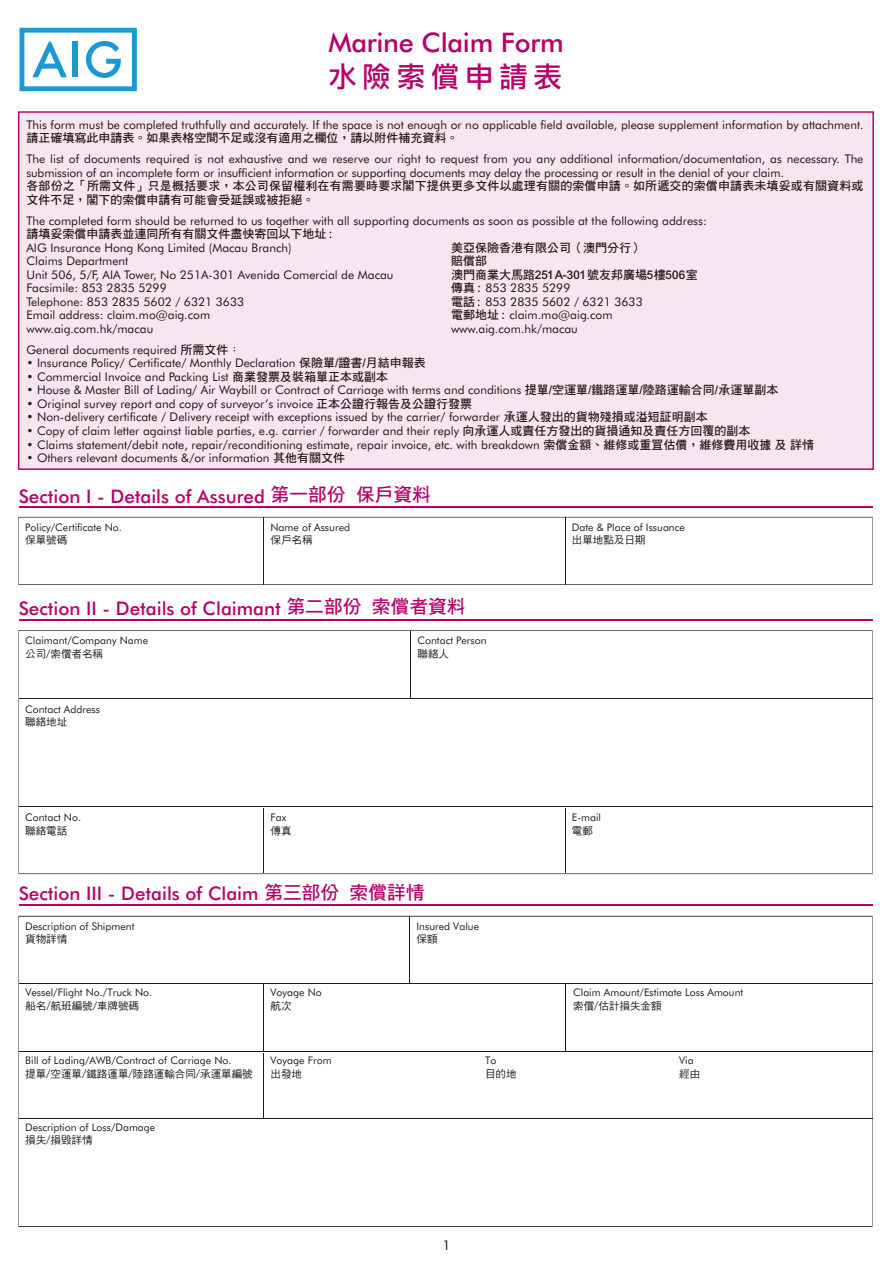
<style>
.page{position:relative;width:893px;height:1263px;background:#fff}
.page>*{position:absolute;margin:0;border:0;box-sizing:border-box;transform-origin:0 0}
.t1{font:28.5px "Li Gothic Med";letter-spacing:.2em;color:#b6006a}
.t2{font:500 27px "AIG Futura";letter-spacing:-.01em;color:#b6006a}
.t3{font:500 18.75px "AIG Futura";color:#b6006a}
.t4{font:13.5px "AIG Futura";color:#201d1e}
.t5{font:12px/13.5px "AIG Futura";color:#221815}
.t6{font:12px/13.5px "DF Hei Bd HK BF";color:#221815}
.t7{font:10.5px "AIG Futura";color:#221e1f}
.t8{font:10.5px "DF Hei Md HKSCS U";color:#221e1f}
.s1{font-family:"DF Hei Bd HK BF"}
.s2{font-family:"Adobe Ming Std";font-weight:300}
.s3{font-family:"DF Hei Bd HK BF";font-weight:400}
.s4{font-family:"AIG Futura"}
</style>
<div class="page">
<hr style="left:19px;top:506px;width:853px;height:2px;background:#b6006a">
<hr style="left:19px;top:619px;width:853px;height:1px;background:#b6006a">
<hr style="left:19px;top:904px;width:853px;height:2px;background:#b6006a">
<div style="left:18px;top:111px;width:856px;height:359px;background:#f7e6f0"></div>
<svg style="left:20px;top:28px;width:117px;height:63px"></svg>
<svg style="left:18px;top:517px;width:854px;height:68px"></svg>
<hr style="left:263px;top:518px;width:1px;height:67px;background:#221e1f">
<hr style="left:565px;top:518px;width:1px;height:67px;background:#221e1f">
<svg style="left:18px;top:630px;width:854px;height:244px"></svg>
<hr style="left:19px;top:806px;width:853px;height:1px;background:#221e1f">
<hr style="left:410px;top:631px;width:1px;height:67px;background:#221e1f">
<svg style="left:18px;top:916px;width:854px;height:311px"></svg>
<hr style="left:19px;top:1051px;width:853px;height:1px;background:#231815">
<hr style="left:409px;top:916px;width:1px;height:68px;background:#231815">
<hr style="left:263px;top:984px;width:1px;height:68px;background:#231815">
<hr style="left:565px;top:984px;width:1px;height:68px;background:#231815">
<hr style="left:19px;top:1118px;width:853px;height:1px;background:#231815">
<hr style="left:263px;top:1053px;width:1px;height:65px;background:#231815">
<h2 class="t2" style="left:328px;top:26px;width:237px">Marine Claim Form</h2>
<h1 class="t1" style="left:328px;top:63px;width:235px">水險索償申請表</h1>
<p class="t5" style="left:26px;top:118px;width:839px">This form must be completed truthfully and accurately. If the space is not enough or no applicable field available, please supplement information by attachment.</p>
<p class="t6" style="left:26px;top:132px;width:433px">請正確填寫此申請表。如果表格空間不足或沒有適用之欄位，請以附件補充資料。</p>
<p class="t5" style="left:26px;top:152px;width:838px">The list of documents required is not exhaustive and we reserve our right to request from you any additional information/documentation, as necessary. The submission of an incomplete form or insufficient information or supporting documents may delay the processing or result in the denial of your claim.</p>
<p class="t6" style="left:26px;top:180px;width:838px">各部份之「所需文件」只是概括要求，本公司保留權利在有需要時要求閣下提供更多文件以處理有關的索償申請。如所遞交的索償申請表未填妥或有關資料或文件不足，閣下的索償申請有可能會受延誤或被拒絕。</p>
<p class="t5" style="left:26px;top:214px;width:682px">The completed form should be returned to us together with all supporting documents as soon as possible at the following address:</p>
<p class="t6" style="left:26px;top:228px;width:308px">請填妥索償申請表並連同所有有關文件盡快寄回以下地址 :</p>
<p class="t5" style="left:26px;top:241px;width:267px">AIG Insurance Hong Kong Limited (Macau Branch)</p>
<p class="t6" style="left:451px;top:241px;width:193px">美亞保險香港有限公司（澳門分行）</p>
<p class="t5" style="left:26px;top:254px;width:103px">Claims Department</p>
<p class="t6" style="left:451px;top:255px;width:37px">賠償部</p>
<p class="t5" style="left:26px;top:268px;width:369px">Unit 506, 5/F, AIA Tower, No 251A-301 Avenida Comercial de Macau</p>
<p class="t6" style="left:451px;top:268px;width:248px">澳門商業大馬路251A-301號友邦廣場5樓506室</p>
<p class="t5" style="left:26px;top:281px;width:142px">Facsimile: 853 2835 5299</p>
<p class="t5" style="left:451px;top:281px;width:121px"><span class="s1">傳真 :</span> 853 2835 5299</p>
<p class="t5" style="left:26px;top:295px;width:219px">Telephone: 853 2835 5602 / 6321 3633</p>
<p class="t5" style="left:451px;top:295px;width:193px"><span class="s1">電話 :</span> 853 2835 5602 / 6321 3633</p>
<p class="t5" style="left:26px;top:308px;width:185px">Email address: claim.mo@aig.com</p>
<p class="t5" style="left:451px;top:308px;width:163px"><span class="s1">電郵地址 :</span> claim.mo@aig.com</p>
<p class="t5" style="left:26px;top:322px;width:128px">www.aig.com.hk/macau</p>
<p class="t5" style="left:451px;top:322px;width:128px">www.aig.com.hk/macau</p>
<p class="t5" style="left:26px;top:343px;width:215px">General documents required <span class="s1">所需文件</span><span class="s2">：</span></p>
<p class="t5" style="left:26px;top:356px;width:401px">• Insurance Policy/ Certificate/ Monthly Declaration <span class="s1">保險單/證書/月結申報表</span></p>
<p class="t5" style="left:26px;top:370px;width:363px">• Commercial Invoice and Packing List <span class="s1">商業發票及裝箱單正本或副本</span></p>
<p class="t5" style="left:26px;top:383px;width:753px">• House &amp; Master Bill of Lading/ Air Waybill or Contract of Carriage with terms and conditions <span class="s1">提單/空運單/鐵路運單/陸路運輸合同/承運單副本</span></p>
<p class="t5" style="left:26px;top:397px;width:447px">• Original survey report and copy of surveyor’s invoice <span class="s1">正本公證行報告及公證行發票</span></p>
<p class="t5" style="left:26px;top:410px;width:683px">• Non-delivery certificate / Delivery receipt with exceptions issued by the carrier/ forwarder <span class="s1">承運人發出的貨物殘損或溢短証明副本</span></p>
<p class="t5" style="left:26px;top:424px;width:725px">• Copy of claim letter against liable parties, e.g. carrier / forwarder and their reply <span class="s1">向承運人或責任方發出的貨損通知及責任方回覆的副本</span></p>
<p class="t5" style="left:26px;top:437px;width:789px">• Claims statement/debit note, repair/reconditioning estimate, repair invoice, etc. with breakdown <span class="s1">索償金額、維修或重罝估價，維修費用收據 及 詳情</span></p>
<p class="t5" style="left:26px;top:451px;width:320px">• Others relevant documents &amp;/or information <span class="s1">其他有關文件</span></p>
<h3 class="t3" style="left:19px;top:484px;width:414px">Section I - Details of Assured <span class="s3">第一部份 保戶資料</span></h3>
<p class="t7" style="left:25px;top:520px;width:98px">Policy/Certificate No.</p>
<p class="t8" style="left:25px;top:535px;width:43px">保單號碼</p>
<p class="t7" style="left:270px;top:520px;width:81px">Name of Assured</p>
<p class="t8" style="left:270px;top:535px;width:43px">保戶名稱</p>
<h3 class="t3" style="left:19px;top:596px;width:448px">Section II - Details of Claimant <span class="s3">第二部份 索償者資料</span></h3>
<p class="t7" style="left:417px;top:634px;width:71px">Contact Person</p>
<p class="t8" style="left:417px;top:648px;width:33px">聯絡人</p>
<p class="t7" style="left:25px;top:634px;width:124px">Claimant/Company Name</p>
<p class="t8" style="left:25px;top:648px;width:79px">公司<span class="s4">/</span>索償者名稱</p>
<p class="t7" style="left:25px;top:703px;width:76px">Contact Address</p>
<p class="t8" style="left:25px;top:717px;width:43px">聯絡地址</p>
<p class="t7" style="left:25px;top:811px;width:57px">Contact No.</p>
<p class="t8" style="left:25px;top:825px;width:43px">聯絡電話</p>
<p class="t7" style="left:270px;top:811px;width:17px">Fax</p>
<p class="t8" style="left:270px;top:825px;width:22px">傳真</p>
<h3 class="t3" style="left:19px;top:882px;width:407px">Section III - Details of Claim <span class="s3">第三部份 索償詳情</span></h3>
<p class="t7" style="left:25px;top:919px;width:111px">Description of Shipment</p>
<p class="t8" style="left:25px;top:934px;width:43px">貨物詳情</p>
<p class="t7" style="left:416px;top:919px;width:64px">Insured Value</p>
<p class="t8" style="left:416px;top:934px;width:22px">保額</p>
<p class="t7" style="left:25px;top:986px;width:128px">Vessel/Flight No./Truck No.</p>
<p class="t8" style="left:25px;top:1000px;width:115px">船名<span class="s4">/</span>航班編號<span class="s4">/</span>車牌號碼</p>
<p class="t7" style="left:270px;top:986px;width:53px">Voyage No</p>
<p class="t8" style="left:270px;top:1000px;width:22px">航次</p>
<p class="t7" style="left:25px;top:1054px;width:208px">Bill of Lading/AWB/Contract of Carriage No.</p>
<p class="t8" style="left:25px;top:1068px;width:229px">提單<span class="s4">/</span>空運單<span class="s4">/</span>鐵路運單<span class="s4">/</span>陸路運輸合同<span class="s4">/</span>承運單編號</p>
<p class="t7" style="left:270px;top:1054px;width:63px">Voyage From</p>
<p class="t8" style="left:270px;top:1068px;width:33px">出發地</p>
<p class="t7" style="left:485px;top:1054px;width:13px">To</p>
<p class="t8" style="left:485px;top:1068px;width:33px">目的地</p>
<p class="t7" style="left:25px;top:1120px;width:132px">Description of Loss/Damage</p>
<p class="t8" style="left:25px;top:1134px;width:69px">損失<span class="s4">/</span>損毀詳情</p>
<p class="t4" style="left:442px;top:1237px;width:9px">1</p>
<p class="t7" style="left:572px;top:520px;width:115px">Date &amp; Place of Issuance</p>
<p class="t8" style="left:572px;top:535px;width:75px">出單地點及日期</p>
<p class="t7" style="left:572px;top:811px;width:31px">E-mail</p>
<p class="t8" style="left:572px;top:825px;width:22px">電郵</p>
<p class="t7" style="left:573px;top:986px;width:172px">Claim Amount/Estimate Loss Amount</p>
<p class="t8" style="left:573px;top:1000px;width:90px">索償<span class="s4">/</span>估計損失金額</p>
<p class="t7" style="left:679px;top:1054px;width:16px">Via</p>
<p class="t8" style="left:679px;top:1068px;width:22px">經由</p>
</div>
